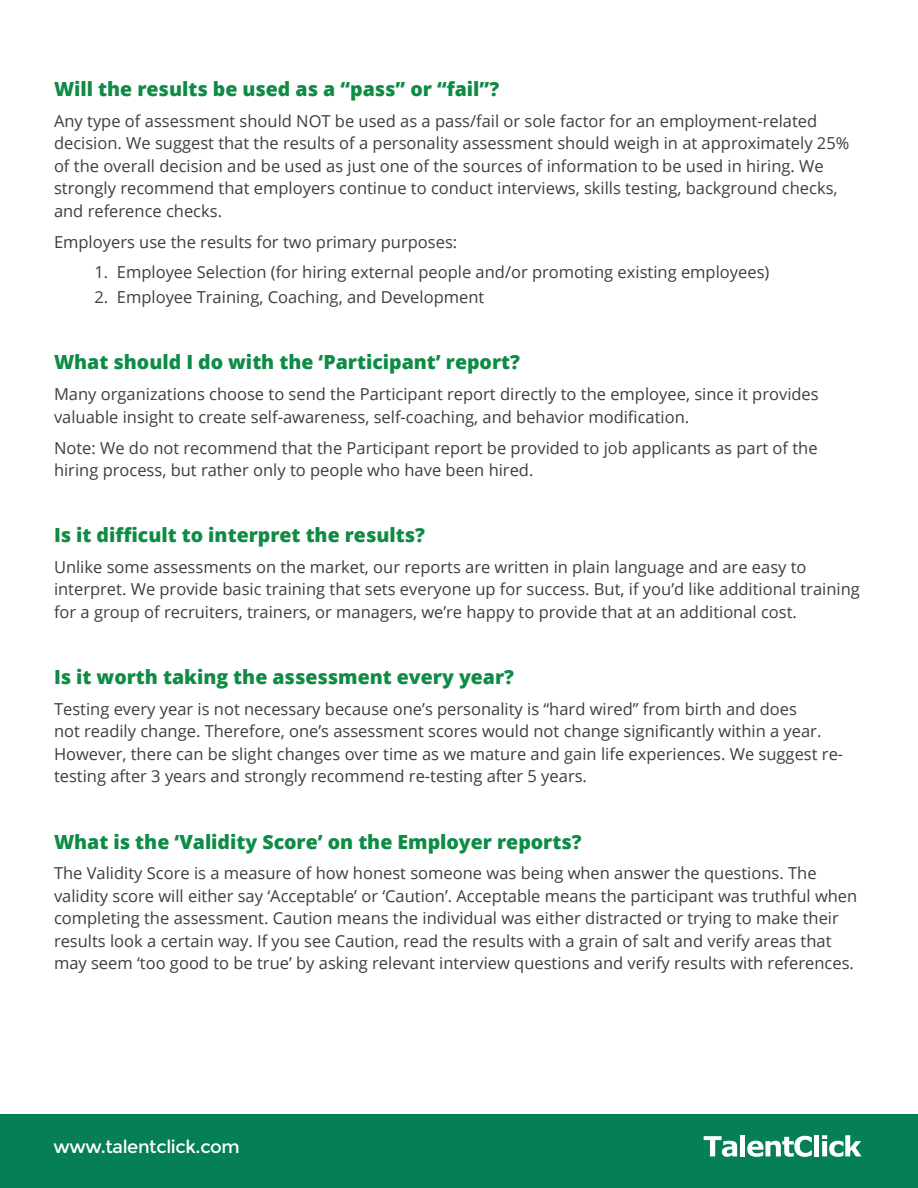
<style>
.page{position:relative;width:918px;height:1188px;background:#fff}
.page>*{position:absolute;margin:0;border:0;box-sizing:border-box;transform-origin:0 0}
.t1{font:800 19.5px "Open Sans";color:#0e8b44}
.t2{font:18px "Montserrat";letter-spacing:-.02em;color:#fff}
.t3{font:16.5px/22.5px "Open Sans";color:#3e3e3f}
</style>
<div class="page">
<div style="left:0;top:1114px;width:918px;height:74px;background:#058055"></div>
<svg style="left:704px;top:1136px;width:33px;height:21px"></svg>
<div style="left:740px;top:1135px;width:5px;height:21px;background:#fff"></div>
<svg style="left:747px;top:1136px;width:65px;height:21px"></svg>
<div style="left:814px;top:1135px;width:5px;height:21px;background:#fff"></div>
<svg style="left:822px;top:1135px;width:40px;height:22px"></svg>
<p class="t1" style="left:54px;top:74px;width:447px">Will the results be used as a “pass” or “fail”?</p>
<p class="t3" style="left:54px;top:109px;width:797px">Any type of assessment should NOT be used as a pass/fail or sole factor for an employment-related decision. We suggest that the results of a personality assessment should weigh in at approximately 25% of the overall decision and be used as just one of the sources of information to be used in hiring. We strongly recommend that employers continue to conduct interviews, skills testing, background checks, and reference checks.</p>
<p class="t3" style="left:54px;top:230px;width:405px">Employers use the results for two primary purposes:</p>
<p class="t3" style="left:94px;top:261px;width:676px">1. Employee Selection (for hiring external people and/or promoting existing employees)</p>
<p class="t3" style="left:94px;top:286px;width:391px">2. Employee Training, Coaching, and Development</p>
<p class="t1" style="left:54px;top:347px;width:468px">What should I do with the ‘Participant’ report?</p>
<p class="t3" style="left:54px;top:383px;width:766px">Many organizations choose to send the Participant report directly to the employee, since it provides valuable insight to create self-awareness, self-coaching, and behavior modification.</p>
<p class="t3" style="left:54px;top:436px;width:765px">Note: We do not recommend that the Participant report be provided to job applicants as part of the hiring process, but rather only to people who have been hired.</p>
<p class="t1" style="left:54px;top:520px;width:372px">Is it difficult to interpret the results?</p>
<p class="t3" style="left:54px;top:555px;width:807px">Unlike some assessments on the market, our reports are written in plain language and are easy to interpret. We provide basic training that sets everyone up for success. But, if you’d like additional training for a group of recruiters, trainers, or managers, we’re happy to provide that at an additional cost.</p>
<p class="t1" style="left:54px;top:662px;width:462px">Is it worth taking the assessment every year?</p>
<p class="t3" style="left:54px;top:697px;width:791px">Testing every year is not necessary because one’s personality is “hard wired” from birth and does<br>not readily change. Therefore, one’s assessment scores would not change significantly within a year.<br>However, there can be slight changes over time as we mature and gain life experiences. We suggest re&shy;testing after 3 years and strongly recommend re-testing after 5 years.</p>
<p class="t1" style="left:54px;top:827px;width:529px">What is the ‘Validity Score’ on the Employer reports?</p>
<p class="t3" style="left:54px;top:862px;width:805px">The Validity Score is a measure of how honest someone was being when answer the questions. The validity score will either say ‘Acceptable’ or ‘Caution’. Acceptable means the participant was truthful when completing the assessment. Caution means the individual was either distracted or trying to make their results look a certain way. If you see Caution, read the results with a grain of salt and verify areas that may seem ‘too good to be true’ by asking relevant interview questions and verify results with references.</p>
<p class="t2" style="left:53px;top:1136px;width:188px">www.talentclick.com</p>
</div>
